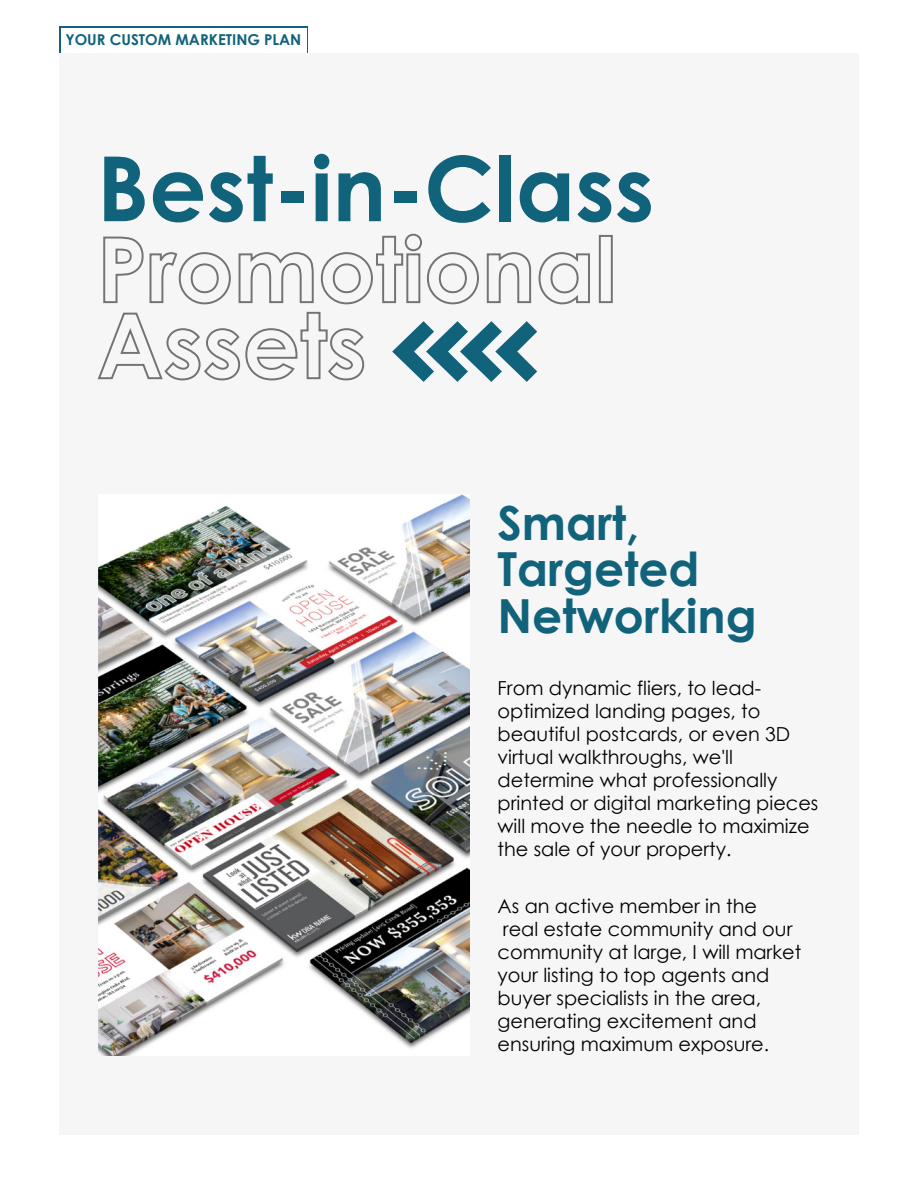
<style>
.page{position:relative;width:918px;height:1188px;background:#fff}
.page>*{position:absolute;margin:0;border:0;box-sizing:border-box;transform-origin:0 0}
.t1{font:700 89.85px "Century Gothic";color:#11627b}
.t2{font:700 46.95px/46.5px "Century Gothic";color:#11627b}
.t3{font:19.35px/23px "Century Gothic";color:#000}
.t4{font:700 15px "Century Gothic";color:#11627b}
</style>
<div class="page">
<div style="left:59px;top:26px;width:249px;height:28px;background:#11627b"></div>
<div style="left:61px;top:28px;width:245px;height:27px;background:#fff"></div>
<div style="left:59px;top:53px;width:799px;height:1082px;background:#f6f6f6"></div>
<svg style="left:392px;top:321px;width:145px;height:61px"></svg>
<svg style="left:103px;top:233px;width:510px;height:72px"></svg>
<svg style="left:97px;top:311px;width:268px;height:70px"></svg>
<img style="left:98px;top:494px;width:371px;height:561px">
<p class="t4" style="left:65px;top:30px;width:237px">YOUR CUSTOM MARKETING PLAN</p>
<h1 class="t1" style="left:97px;top:131px;width:559px">Best-in-Class</h1>
<h2 class="t2" style="left:498px;top:498px;width:261px">Smart,<br>Targeted<br>Networking</h2>
<p class="t3" style="left:498px;top:676px;width:322px">From dynamic fliers, to lead&shy;optimized landing pages, to beautiful postcards, or even 3D virtual walkthroughs, we'll determine what professionally printed or digital marketing pieces will move the needle to maximize the sale of your property.</p>
<p class="t3" style="left:498px;top:894px;width:305px">As an active member in the<br>real estate community and our community at large, I will market your listing to top agents and buyer specialists in the area, generating excitement and ensuring maximum exposure.</p>
</div>
